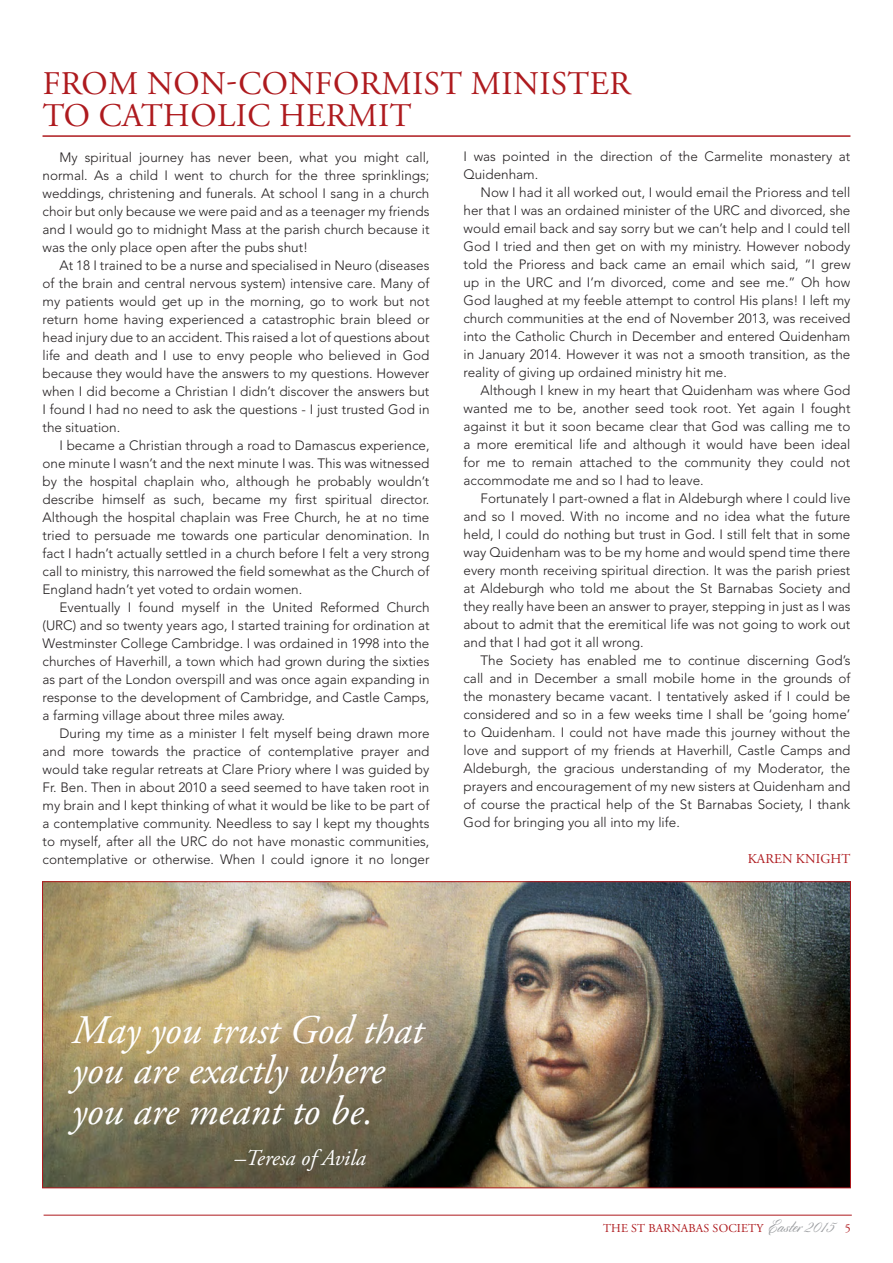
<style>
.page{position:relative;width:893px;height:1263px;background:#fff}
.page>*{position:absolute;margin:0;border:0;box-sizing:border-box;transform-origin:0 0}
.t1{font:italic 40.5px/40.5px "Adobe Garamond Pro";color:#fff}
.t2{font:33px/31.5px "Adobe Garamond Pro";letter-spacing:.015em;color:#ae1a1e}
.t3{font:italic 22.5px "Adobe Garamond Pro";color:#fff}
.t4{font:300 13.5px/18px "Avenir";color:#231f20;text-align:justify}
.t5{font:13.5px "Adobe Garamond Pro";letter-spacing:.005em;color:#ae1a1e}
.t6{font:12px "Adobe Garamond Pro";letter-spacing:.015em;color:#ae1a1e}
.s1{font-family:"Cylburn";font-size:21px;color:#9d9fa2}
</style>
<div class="page">
<hr style="left:44px;top:1215px;width:808px;height:1px;background:#ae1a1e">
<hr style="left:43px;top:135px;width:807px;height:2px;background:#ae1a1e">
<img style="left:44px;top:883px;width:805px;height:303px">
<h2 class="t2" style="left:43px;top:69px;width:590px">FROM NON-CONFORMIST MINISTER<br>TO CATHOLIC HERMIT</h2>
<p class="t4" style="left:43px;top:148px;width:388px;text-indent:17px">My spiritual journey has never been, what you might call, normal. As a child I went to church for the three sprinklings; weddings, christening and funerals. At school I sang in a church choir but only because we were paid and as a teenager my friends and I would go to midnight Mass at the parish church because it was the only place open after the pubs shut!</p>
<p class="t4" style="left:43px;top:256px;width:388px;text-indent:17px">At 18 I trained to be a nurse and specialised in Neuro (diseases of the brain and central nervous system) intensive care. Many of my patients would get up in the morning, go to work but not return home having experienced a catastrophic brain bleed or head injury due to an accident. This raised a lot of questions about life and death and I use to envy people who believed in God because they would have the answers to my questions. However when I did become a Christian I didn’t discover the answers but I found I had no need to ask the questions - I just trusted God in the situation.</p>
<p class="t4" style="left:43px;top:436px;width:388px;text-indent:17px">I became a Christian through a road to Damascus experience, one minute I wasn’t and the next minute I was. This was witnessed by the hospital chaplain who, although he probably wouldn’t describe himself as such, became my first spiritual director.<br>Although the hospital chaplain was Free Church, he at no time tried to persuade me towards one particular denomination. In fact I hadn’t actually settled in a church before I felt a very strong call to ministry, this narrowed the field somewhat as the Church of England hadn’t yet voted to ordain women.</p>
<p class="t4" style="left:43px;top:598px;width:388px;text-indent:17px">Eventually I found myself in the United Reformed Church (URC) and so twenty years ago, I started training for ordination at Westminster College Cambridge. I was ordained in 1998 into the churches of Haverhill, a town which had grown during the sixties as part of the London overspill and was once again expanding in response to the development of Cambridge, and Castle Camps, a farming village about three miles away.</p>
<p class="t4" style="left:43px;top:724px;width:388px;text-indent:17px">During my time as a minister I felt myself being drawn more and more towards the practice of contemplative prayer and would take regular retreats at Clare Priory where I was guided by Fr. Ben. Then in about 2010 a seed seemed to have taken root in my brain and I kept thinking of what it would be like to be part of a contemplative community. Needless to say I kept my thoughts to myself, after all the URC do not have monastic communities, contemplative or otherwise. When I could ignore it no longer</p>
<p class="t4" style="left:463px;top:148px;width:388px">I was pointed in the direction of the Carmelite monastery at<br>Quidenham.</p>
<p class="t4" style="left:463px;top:184px;width:388px;text-indent:17px">Now I had it all worked out, I would email the Prioress and tell her that I was an ordained minister of the URC and divorced, she would email back and say sorry but we can’t help and I could tell God I tried and then get on with my ministry. However nobody told the Prioress and back came an email which said, “I grew up in the URC and I’m divorced, come and see me.” Oh how God laughed at my feeble attempt to control His plans! I left my church communities at the end of November 2013, was received into the Catholic Church in December and entered Quidenham in January 2014. However it was not a smooth transition, as the reality of giving up ordained ministry hit me.</p>
<p class="t4" style="left:463px;top:382px;width:388px;text-indent:17px">Although I knew in my heart that Quidenham was where God wanted me to be, another seed took root. Yet again I fought against it but it soon became clear that God was calling me to a more eremitical life and although it would have been ideal for me to remain attached to the community they could not accommodate me and so I had to leave.</p>
<p class="t4" style="left:463px;top:490px;width:388px;text-indent:17px">Fortunately I part-owned a flat in Aldeburgh where I could live and so I moved. With no income and no idea what the future held, I could do nothing but trust in God. I still felt that in some way Quidenham was to be my home and would spend time there every month receiving spiritual direction. It was the parish priest at Aldeburgh who told me about the St Barnabas Society and they really have been an answer to prayer, stepping in just as I was about to admit that the eremitical life was not going to work out and that I had got it all wrong.</p>
<p class="t4" style="left:463px;top:652px;width:388px;text-indent:17px">The Society has enabled me to continue discerning God’s call and in December a small mobile home in the grounds of the monastery became vacant. I tentatively asked if I could be considered and so in a few weeks time I shall be ‘going home’ to Quidenham. I could not have made this journey without the love and support of my friends at Haverhill, Castle Camps and Aldeburgh, the gracious understanding of my Moderator, the prayers and encouragement of my new sisters at Quidenham and of course the practical help of the St Barnabas Society, I thank God for bringing you all into my life.</p>
<p class="t5" style="left:748px;top:851px;width:104px">KAREN KNIGHT</p>
<h1 class="t1" style="left:72px;top:1011px;width:353px">May you trust God that you are exactly where you are meant to be.</h1>
<h3 class="t3" style="left:234px;top:1145px;width:133px">–Teresa of Avila</h3>
<p class="t6" style="left:603px;top:1221px;width:249px">THE ST BARNABAS SOCIETY <span class="s1">Easter 2015</span> 5</p>
</div>
